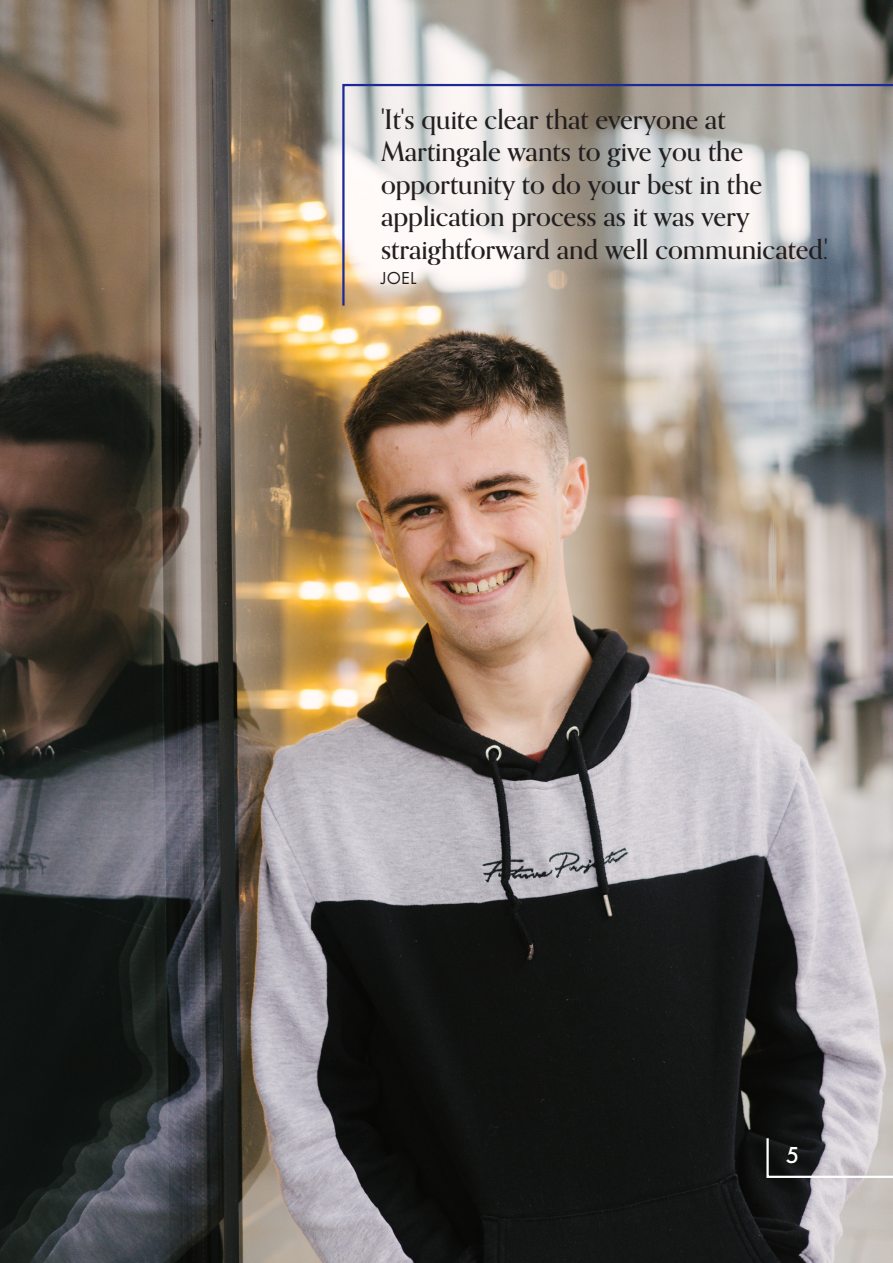
<style>
.page{position:relative;width:893px;height:1263px;background:#fff}
.page>*{position:absolute;margin:0;border:0;box-sizing:border-box;transform-origin:0 0}
._5__pull_quote{font:500 27px/32.4px "Orpheus Pro";color:#231f20}
.t1{font:500 24px "Futura PT";color:#fff}
._6__pull_quote_author{font:18px "Futura PT";color:#231f20}
</style>
<div class="page">
<img style="left:0;top:0;width:893px;height:1263px">
<svg style="left:341px;top:83px;width:552px;height:225px"></svg>
<svg style="left:765px;top:1136px;width:128px;height:43px;background:#898789"></svg>
<p class="_5__pull_quote" style="left:381px;top:103px;width:448px">'It's quite clear that everyone at Martingale wants to give you the opportunity to do your best in the application process as it was very straightforward and well communicated.'</p>
<p class="_6__pull_quote_author" style="left:381px;top:268px;width:37px">JOEL</p>
<p class="t1" style="left:786px;top:1141px;width:15px">5</p>
</div>
